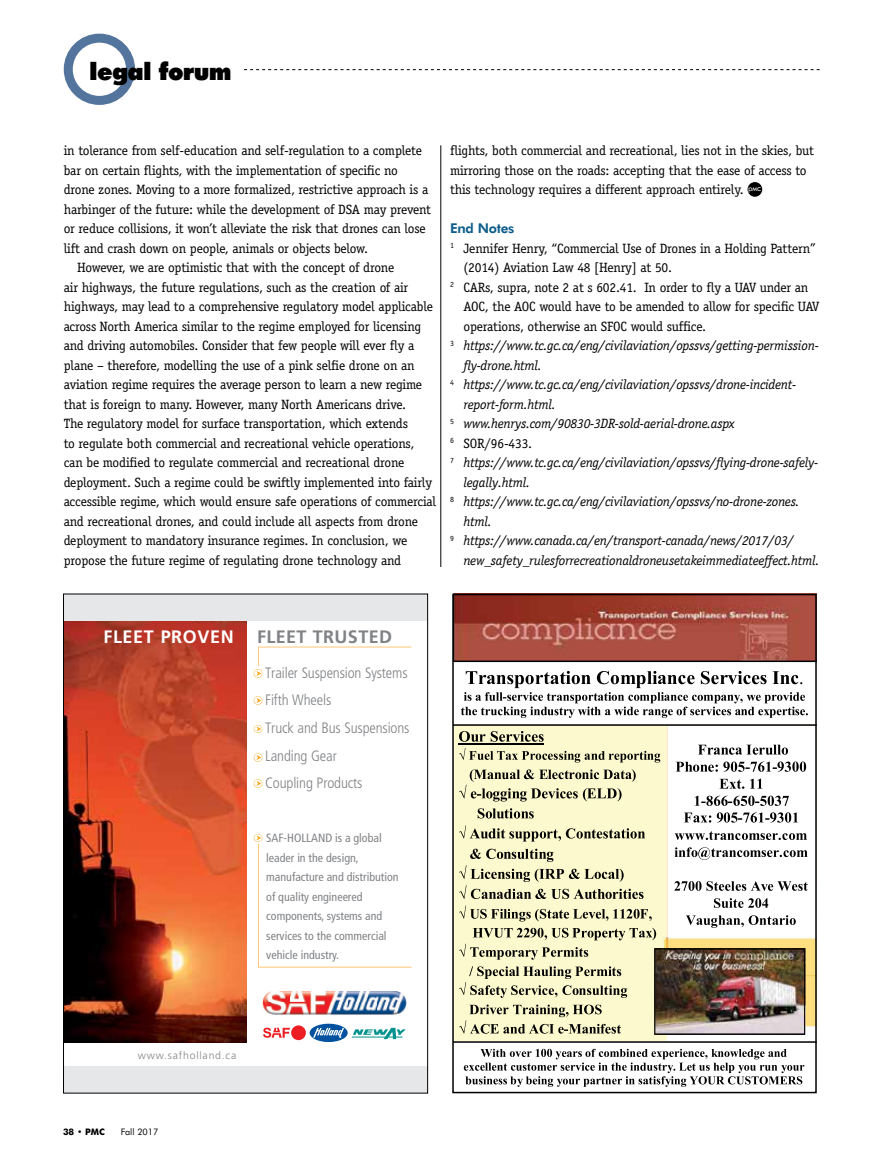
<style>
.page{position:relative;width:891px;height:1161px;background:#fff}
.page>*{position:absolute;margin:0;border:0;box-sizing:border-box;transform-origin:0 0}
.t1{font:900 24px "Futura BT";letter-spacing:-.03em;color:#000}
.t2{font:700 18px "Frutiger";letter-spacing:.02em;color:#808285}
.t3{font:700 18px "Frutiger";letter-spacing:.035em;color:#fff}
.t4{font:300 condensed 15px/27.6px "Frutiger";letter-spacing:-.01em;color:#808285}
.t5{font:13.5px/19.5px "Officina Serif";letter-spacing:-.015em;color:#000}
.t6{font:italic 13.5px "Officina Serif";letter-spacing:-.015em;color:#000}
.t7{font:800 13.5px "Futura BT";letter-spacing:-.015em;color:#0c5c8a}
.t8{font:condensed 12px/19.5px "Frutiger";color:#808285}
.t9{font:300 10.5px "Frutiger";letter-spacing:.075em;color:#808285}
.t10{font:9px "Futura BT";color:#000}
.t11{font:700 9px "Futura BT";color:#000}
</style>
<div class="page">
<div style="left:64px;top:34px;width:71px;height:71px;border:9px solid #52749d;border-radius:50%"></div>
<svg style="left:244px;top:69px;width:576px;height:1px"></svg>
<div style="left:748px;top:182px;width:14px;height:15px;background:#000;border-radius:50%"></div>
<hr style="left:441px;top:145px;width:1px;height:422px;background:#000">
<svg style="left:253px;top:779px;width:9px;height:8px"></svg>
<svg style="left:253px;top:753px;width:9px;height:9px"></svg>
<svg style="left:253px;top:725px;width:9px;height:8px"></svg>
<svg style="left:253px;top:696px;width:9px;height:8px"></svg>
<img style="left:65px;top:621px;width:181px;height:422px">
<svg style="left:253px;top:647px;width:159px;height:30px"></svg>
<svg style="left:253px;top:834px;width:159px;height:134px"></svg>
<div style="left:291px;top:1025px;width:15px;height:15px;background:#ed1d24;border-radius:50%"></div>
<svg style="left:263px;top:1028px;width:27px;height:10px"></svg>
<svg style="left:352px;top:1028px;width:54px;height:11px"></svg>
<div style="left:310px;top:1024px;width:38px;height:18px;background:#0052a0;border-radius:50%"></div>
<svg style="left:313px;top:1028px;width:31px;height:10px"></svg>
<img style="left:262px;top:991px;width:144px;height:24px">
<div style="left:64px;top:1066px;width:364px;height:27px;background:#e6e7e8"></div>
<div style="left:64px;top:594px;width:364px;height:27px;background:#e6e7e8"></div>
<svg style="left:461px;top:671px;width:347px;height:47px"></svg>
<img style="left:455px;top:597px;width:359px;height:64px">
<div style="left:454px;top:725px;width:213px;height:316px;background:#fcf9ce"></div>
<hr style="left:458px;top:743px;width:86px;height:2px;background:#000">
<svg style="left:459px;top:726px;width:355px;height:309px"></svg>
<svg style="left:464px;top:1048px;width:341px;height:39px"></svg>
<hr style="left:453px;top:1041px;width:364px;height:2px;background:#000">
<hr style="left:453px;top:724px;width:364px;height:2px;background:#000">
<hr style="left:453px;top:661px;width:364px;height:1px;background:#000">
<div style="left:452px;top:594px;width:365px;height:499px;border:2px solid #000"></div>
<h1 class="t1" style="left:89px;top:57px;width:144px">legal forum</h1>
<p class="t5" style="left:64px;top:141px;width:360px">in tolerance from self-education and self-regulation to a complete</p>
<p class="t5" style="left:64px;top:161px;width:336px">bar on certain flights, with the implementation of specific no</p>
<p class="t5" style="left:64px;top:180px;width:366px">drone zones. Moving to a more formalized, restrictive approach is a</p>
<p class="t5" style="left:64px;top:200px;width:369px">harbinger of the future: while the development of DSA may prevent</p>
<p class="t5" style="left:64px;top:219px;width:363px">or reduce collisions, it won’t alleviate the risk that drones can lose</p>
<p class="t5" style="left:64px;top:239px;width:306px">lift and crash down on people, animals or objects below.</p>
<p class="t5" style="left:77px;top:258px;width:319px">However, we are optimistic that with the concept of drone</p>
<p class="t5" style="left:64px;top:278px;width:346px">air highways, the future regulations, such as the creation of air</p>
<p class="t5" style="left:64px;top:297px;width:371px">highways, may lead to a comprehensive regulatory model applicable</p>
<p class="t5" style="left:64px;top:317px;width:359px">across North America similar to the regime employed for licensing</p>
<p class="t5" style="left:64px;top:336px;width:352px">and driving automobiles. Consider that few people will ever fly a</p>
<p class="t5" style="left:64px;top:356px;width:352px">plane – therefore, modelling the use of a pink selfie drone on an</p>
<p class="t5" style="left:64px;top:375px;width:360px">aviation regime requires the average person to learn a new regime</p>
<p class="t5" style="left:64px;top:395px;width:344px">that is foreign to many. However, many North Americans drive.</p>
<p class="t5" style="left:64px;top:414px;width:346px">The regulatory model for surface transportation, which extends</p>
<p class="t5" style="left:64px;top:434px;width:352px">to regulate both commercial and recreational vehicle operations,</p>
<p class="t5" style="left:64px;top:453px;width:342px">can be modified to regulate commercial and recreational drone</p>
<p class="t5" style="left:64px;top:473px;width:370px">deployment. Such a regime could be swiftly implemented into fairly</p>
<p class="t5" style="left:64px;top:492px;width:374px">accessible regime, which would ensure safe operations of commercial</p>
<p class="t5" style="left:64px;top:512px;width:356px">and recreational drones, and could include all aspects from drone</p>
<p class="t5" style="left:64px;top:531px;width:345px">deployment to mandatory insurance regimes. In conclusion, we</p>
<p class="t5" style="left:64px;top:550px;width:339px">propose the future regime of regulating drone technology and</p>
<p class="t5" style="left:450px;top:141px;width:366px">flights, both commercial and recreational, lies not in the skies, but mirroring those on the roads: accepting that the ease of access to this technology requires a different approach entirely. <sup>p</sup><sup>MC</sup></p>
<p class="t7" style="left:450px;top:220px;width:66px">End Notes</p>
<p class="t5" style="left:450px;top:239px;width:367px"><sup>1</sup> Jennifer Henry, “Commercial Use of Drones in a Holding Pattern”</p>
<p class="t5" style="left:464px;top:258px;width:210px">(2014) Aviation Law 48 [Henry] at 50.</p>
<p class="t5" style="left:450px;top:278px;width:360px"><sup>2</sup> CARs, supra, note 2 at s 602.41. In order to fly a UAV under an</p>
<p class="t5" style="left:463px;top:297px;width:358px">AOC, the AOC would have to be amended to allow for specific UAV</p>
<p class="t5" style="left:463px;top:317px;width:244px">operations, otherwise an SFOC would suffice.</p>
<p class="t6" style="left:450px;top:338px;width:370px"><sup>3</sup> https://www.tc.gc.ca/eng/civilaviation/opssvs/getting-permission-</p>
<p class="t6" style="left:463px;top:358px;width:80px">fly-drone.html.</p>
<p class="t6" style="left:450px;top:377px;width:348px"><sup>4</sup> https://www.tc.gc.ca/eng/civilaviation/opssvs/drone-incident-</p>
<p class="t6" style="left:463px;top:397px;width:94px">report-form.html.</p>
<p class="t6" style="left:450px;top:416px;width:286px"><sup>5</sup> www.henrys.com/90830-3DR-sold-aerial-drone.aspx</p>
<p class="t5" style="left:450px;top:434px;width:84px"><sup>6</sup> SOR/96-433.</p>
<p class="t6" style="left:450px;top:455px;width:370px"><sup>7</sup> https://www.tc.gc.ca/eng/civilaviation/opssvs/flying-drone-safely-</p>
<p class="t6" style="left:463px;top:475px;width:68px">legally.html.</p>
<p class="t6" style="left:450px;top:494px;width:351px"><sup>8</sup> https://www.tc.gc.ca/eng/civilaviation/opssvs/no-drone-zones.</p>
<p class="t6" style="left:463px;top:514px;width:30px">html.</p>
<p class="t6" style="left:450px;top:533px;width:346px"><sup>9</sup> https://www.canada.ca/en/transport-canada/news/2017/03/</p>
<p class="t6" style="left:463px;top:553px;width:357px">new_safety_rulesforrecreationaldroneusetakeimmediateeffect.html.</p>
<h2 class="t3" style="left:103px;top:626px;width:132px">FLEET PROVEN</h2>
<h2 class="t2" style="left:257px;top:626px;width:136px">FLEET TRUSTED</h2>
<p class="t4" style="left:265px;top:659px;width:146px">Trailer Suspension Systems<br>Fifth Wheels<br>Truck and Bus Suspensions<br>Landing Gear<br>Coupling Products</p>
<p class="t8" style="left:266px;top:828px;width:134px">SAF-HOLLAND is a global leader in the design, manufacture and distribution of quality engineered components, systems and services to the commercial vehicle industry.</p>
<p class="t9" style="left:138px;top:1050px;width:100px">www.safholland.ca</p>
<p class="t11" style="left:63px;top:1126px;width:43px">38 • PMC</p>
<p class="t10" style="left:121px;top:1126px;width:39px">Fall 2017</p>
</div>
